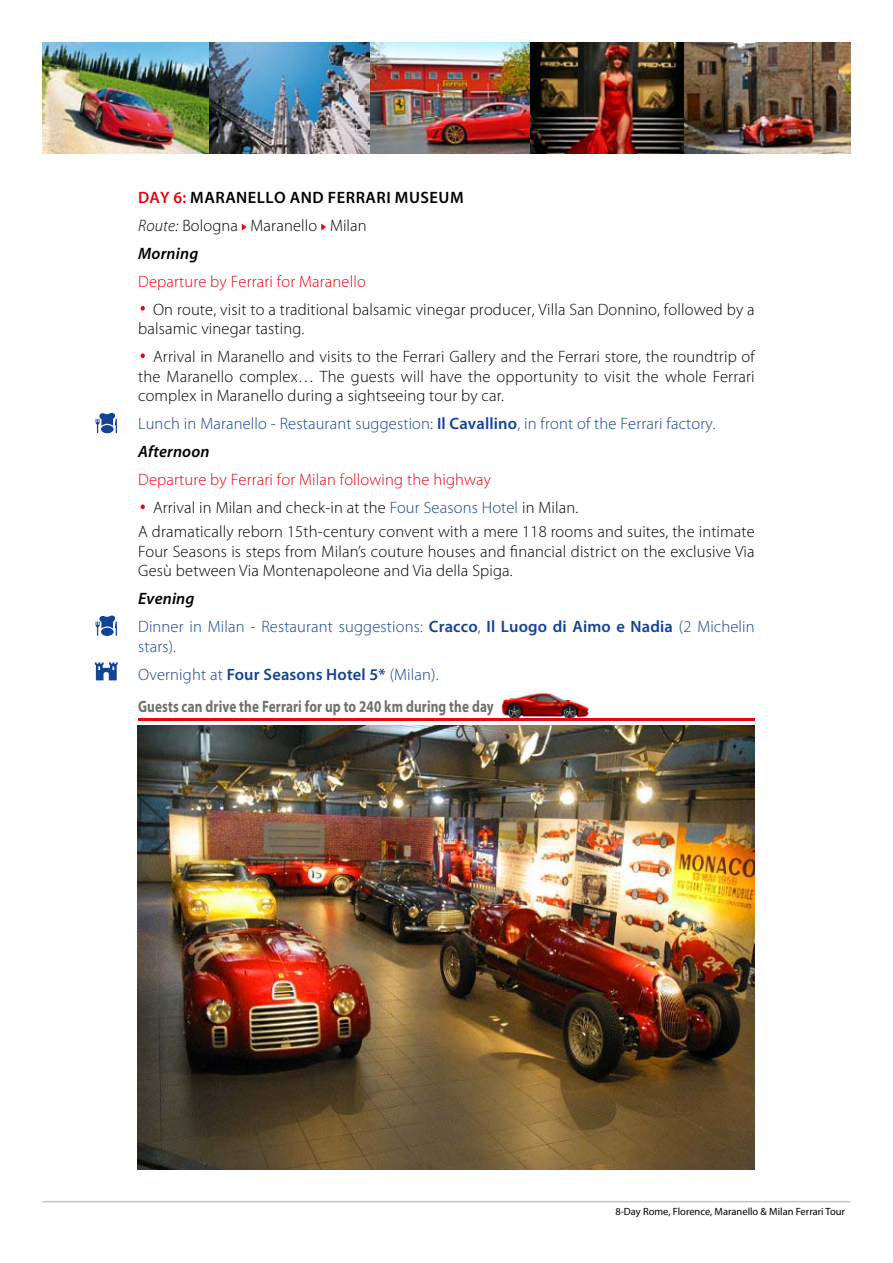
<style>
.page{position:relative;width:893px;height:1263px;background:#fff}
.page>*{position:absolute;margin:0;border:0;box-sizing:border-box;transform-origin:0 0}
.t1{font:300 52.5px "Myriad Pro";color:#e30613}
.t2{font:300 16.5px/19.5px "Myriad Pro";letter-spacing:.01em;color:#000}
.t3{font:300 16.5px/28px "Myriad Pro";letter-spacing:.01em;color:#134395}
.t4{font:300 16.5px "Myriad Pro";letter-spacing:.01em;color:#e30613}
.t5{font:700 16.5px "Myriad Pro";letter-spacing:.01em;color:#706f6f;scale:.8 1}
.t6{font:600 16.5px "Myriad Pro";letter-spacing:.03em;color:#000}
.t7{font:600 16.5px "Myriad Pro";color:#e30613}
.t8{font:10.5px "Myriad Pro";color:#000}
.s1{color:#000}
.s2{font-style:italic}
.s3{font-weight:600;font-style:italic}
.s4{font-weight:600}
.s5{font-weight:600;font-style:italic;color:#000}
.s6{color:#134395}
</style>
<div class="page">
<hr style="left:43px;top:1201px;width:807px;height:1px;background:#c6c6c6">
<svg style="left:242px;top:224px;width:5px;height:7px"></svg>
<svg style="left:321px;top:224px;width:5px;height:7px"></svg>
<img style="left:138px;top:726px;width:617px;height:443px">
<img style="left:529px;top:43px;width:321px;height:110px">
<img style="left:370px;top:43px;width:159px;height:110px">
<img style="left:208px;top:43px;width:162px;height:110px">
<svg style="left:95px;top:662px;width:23px;height:18px"></svg>
<svg style="left:96px;top:413px;width:21px;height:20px"></svg>
<svg style="left:96px;top:615px;width:21px;height:21px"></svg>
<img style="left:501px;top:692px;width:88px;height:26px">
<hr style="left:138px;top:718px;width:617px;height:2px;background:#e30613">
<img style="left:43px;top:43px;width:165px;height:110px">
<p class="t7" style="left:138px;top:188px;width:65px">DAY 6: <span class="s1">Mara</span></p>
<p class="t6" style="left:236px;top:188px;width:121px">nello and Ferrar</p>
<p class="t6" style="left:386px;top:188px;width:79px">i Museum</p>
<p class="t2" style="left:138px;top:211px;width:230px;line-height:28px"><span class="s2">Route:</span> Bologna Maranello Milan<br><span class="s3">Morning</span></p>
<p class="t4" style="left:138px;top:272px;width:229px">Departure by Ferrari for Maranello</p>
<h1 class="t1" style="left:138px;top:276px;width:11px">·</h1>
<p class="t2" style="left:138px;top:300px;width:618px;text-indent:15px">On route, visit to a traditional balsamic vinegar producer, Villa San Donnino, followed by a balsamic vinegar tasting.</p>
<h1 class="t1" style="left:138px;top:323px;width:11px">·</h1>
<p class="t2" style="left:138px;top:347px;width:618px;text-align:justify;text-indent:15px">Arrival in Maranello and visits to the Ferrari Gallery and the Ferrari store, the roundtrip of the Maranello complex… The guests will have the opportunity to visit the whole Ferrari complex in Maranello during a sightseeing tour by car.</p>
<p class="t3" style="left:138px;top:410px;width:579px">Lunch in Maranello - Restaurant suggestion: <span class="s4">Il Cavallino</span>, in front of the Ferrari factory.<br><span class="s5">Afternoon</span></p>
<p class="t4" style="left:138px;top:471px;width:354px">Departure by Ferrari for Milan following the highway</p>
<h1 class="t1" style="left:138px;top:474px;width:11px">·</h1>
<p class="t2" style="left:138px;top:496px;width:618px;line-height:23.7px;text-indent:15px">Arrival in Milan and check-in at the <span class="s6">Four Seasons Hotel</span> in Milan.<br>A dramatically reborn 15th-century convent with a mere 118 rooms and suites, the intimate</p>
<p class="t2" style="left:138px;top:541px;width:618px">Four Seasons is steps from Milan’s couture houses and financial district on the exclusive Via<br>Gesù between Via Montenapoleone and Via della Spiga.</p>
<p class="t3" style="left:138px;top:585px;width:618px"><span class="s5">Evening<br></span>Dinner in Milan - Restaurant suggestions: <span class="s4">Cracco</span>, <span class="s4">Il Luogo di Aimo e Nadia</span> (2 Michelin</p>
<p class="t3" style="left:138px;top:632px;width:302px">stars).<br>Overnight at <span class="s4">Four Seasons Hotel 5*</span> (Milan).</p>
<p class="t5" style="left:138px;top:697px;width:446px">Guests can drive the Ferrari for up to 240 km during the day</p>
<p class="t8" style="left:615px;top:1205px;width:231px">8-Day Rome, Florence, Maranello &amp; Milan Ferrari Tour</p>
</div>
